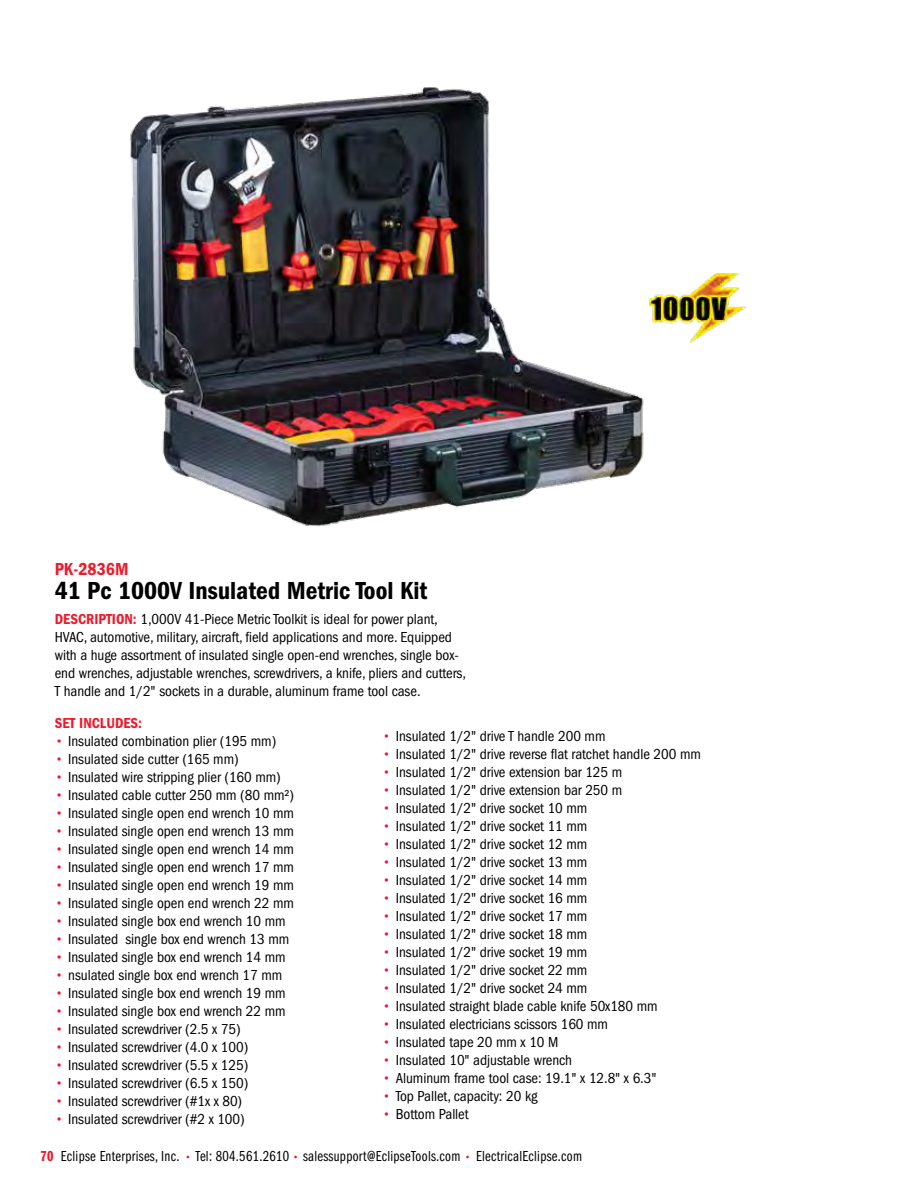
<style>
.page{position:relative;width:918px;height:1188px;background:#fff}
.page>*{position:absolute;margin:0;border:0;box-sizing:border-box;transform-origin:0 0}
.t1{font:25.5px "ITC Franklin Gothic Std Dm Cd";color:#000}
.t2{font:18px "ITC Franklin Gothic Std Dm Cd";color:#eb1c2d}
.t3{font:condensed 15px/18px "ITC Franklin Gothic Std";letter-spacing:-.005em;color:#000}
.t4{font:15px "ITC Franklin Gothic Std Bk Cp";letter-spacing:.02em;color:#000}
.t5{font:15px "ITC Franklin Gothic Std Dm Cd";color:#eb1c2d}
.s1{font-family:"ITC Franklin Gothic Std Dm Cd";font-stretch:normal;color:#eb1c2d}
.s2{font-weight:500;font-stretch:normal;color:#eb1c2d}
.s3{font-family:"ITC Franklin Gothic Std Dm Cp";color:#eb1c2d}
.s4{font-family:"ITC Franklin Gothic Std";font-weight:500;font-size:12px;color:#eb1c2d}
</style>
<div class="page">
<img style="left:130px;top:87px;width:514px;height:440px">
<img style="left:650px;top:273px;width:95px;height:69px">
<p class="t2" style="left:55px;top:559px;width:75px">PK-2836M</p>
<h1 class="t1" style="left:55px;top:576px;width:374px">41 Pc 1000V Insulated Metric Tool Kit</h1>
<p class="t3" style="left:55px;top:610px;width:413px"><span class="s1">DESCRIPTION:</span> 1,000V 41-Piece Metric Toolkit is ideal for power plant, HVAC, automotive, military, aircraft, field applications and more. Equipped with a huge assortment of insulated single open-end wrenches, single box&shy;end wrenches, adjustable wrenches, screwdrivers, a knife, pliers and cutters, T handle and 1/2" sockets in a durable, aluminum frame tool case.</p>
<p class="t5" style="left:55px;top:714px;width:89px">SET INCLUDES:</p>
<p class="t3" style="left:55px;top:732px;width:223px"><span class="s2">•</span> Insulated combination plier (195 mm)</p>
<p class="t3" style="left:55px;top:750px;width:185px"><span class="s2">•</span> Insulated side cutter (165 mm)</p>
<p class="t3" style="left:55px;top:768px;width:228px"><span class="s2">•</span> Insulated wire stripping plier (160 mm)</p>
<p class="t3" style="left:55px;top:786px;width:241px"><span class="s2">•</span> Insulated cable cutter 250 mm (80 mm²)</p>
<p class="t3" style="left:55px;top:804px;width:241px"><span class="s2">•</span> Insulated single open end wrench 10 mm</p>
<p class="t3" style="left:55px;top:822px;width:241px"><span class="s2">•</span> Insulated single open end wrench 13 mm</p>
<p class="t3" style="left:55px;top:840px;width:241px"><span class="s2">•</span> Insulated single open end wrench 14 mm</p>
<p class="t3" style="left:55px;top:858px;width:241px"><span class="s2">•</span> Insulated single open end wrench 17 mm</p>
<p class="t3" style="left:55px;top:876px;width:241px"><span class="s2">•</span> Insulated single open end wrench 19 mm</p>
<p class="t3" style="left:55px;top:894px;width:241px"><span class="s2">•</span> Insulated single open end wrench 22 mm</p>
<p class="t3" style="left:55px;top:912px;width:232px"><span class="s2">•</span> Insulated single box end wrench 10 mm</p>
<p class="t3" style="left:55px;top:930px;width:236px"><span class="s2">•</span> Insulated single box end wrench 13 mm</p>
<p class="t3" style="left:55px;top:948px;width:232px"><span class="s2">•</span> Insulated single box end wrench 14 mm</p>
<p class="t3" style="left:55px;top:966px;width:229px"><span class="s2">•</span> nsulated single box end wrench 17 mm</p>
<p class="t3" style="left:55px;top:984px;width:232px"><span class="s2">•</span> Insulated single box end wrench 19 mm</p>
<p class="t3" style="left:55px;top:1002px;width:232px"><span class="s2">•</span> Insulated single box end wrench 22 mm</p>
<p class="t3" style="left:55px;top:1020px;width:187px"><span class="s2">•</span> Insulated screwdriver (2.5 x 75)</p>
<p class="t3" style="left:55px;top:1038px;width:195px"><span class="s2">•</span> Insulated screwdriver (4.0 x 100)</p>
<p class="t3" style="left:55px;top:1056px;width:195px"><span class="s2">•</span> Insulated screwdriver (5.5 x 125)</p>
<p class="t3" style="left:55px;top:1074px;width:195px"><span class="s2">•</span> Insulated screwdriver (6.5 x 150)</p>
<p class="t3" style="left:55px;top:1092px;width:189px"><span class="s2">•</span> Insulated screwdriver (#1x x 80)</p>
<p class="t3" style="left:55px;top:1110px;width:192px"><span class="s2">•</span> Insulated screwdriver (#2 x 100)</p>
<p class="t3" style="left:382px;top:727px;width:225px"><span class="s2">•</span> Insulated 1/2" drive T handle 200 mm</p>
<p class="t3" style="left:382px;top:745px;width:320px"><span class="s2">•</span> Insulated 1/2" drive reverse flat ratchet handle 200 mm</p>
<p class="t3" style="left:382px;top:763px;width:241px"><span class="s2">•</span> Insulated 1/2" drive extension bar 125 m</p>
<p class="t3" style="left:382px;top:781px;width:241px"><span class="s2">•</span> Insulated 1/2" drive extension bar 250 m</p>
<p class="t3" style="left:382px;top:799px;width:207px"><span class="s2">•</span> Insulated 1/2" drive socket 10 mm</p>
<p class="t3" style="left:382px;top:817px;width:207px"><span class="s2">•</span> Insulated 1/2" drive socket 11 mm</p>
<p class="t3" style="left:382px;top:835px;width:207px"><span class="s2">•</span> Insulated 1/2" drive socket 12 mm</p>
<p class="t3" style="left:382px;top:853px;width:207px"><span class="s2">•</span> Insulated 1/2" drive socket 13 mm</p>
<p class="t3" style="left:382px;top:871px;width:207px"><span class="s2">•</span> Insulated 1/2" drive socket 14 mm</p>
<p class="t3" style="left:382px;top:889px;width:207px"><span class="s2">•</span> Insulated 1/2" drive socket 16 mm</p>
<p class="t3" style="left:382px;top:907px;width:207px"><span class="s2">•</span> Insulated 1/2" drive socket 17 mm</p>
<p class="t3" style="left:382px;top:925px;width:207px"><span class="s2">•</span> Insulated 1/2" drive socket 18 mm</p>
<p class="t3" style="left:382px;top:943px;width:207px"><span class="s2">•</span> Insulated 1/2" drive socket 19 mm</p>
<p class="t3" style="left:382px;top:961px;width:207px"><span class="s2">•</span> Insulated 1/2" drive socket 22 mm</p>
<p class="t3" style="left:382px;top:979px;width:207px"><span class="s2">•</span> Insulated 1/2" drive socket 24 mm</p>
<p class="t3" style="left:382px;top:997px;width:277px"><span class="s2">•</span> Insulated straight blade cable knife 50x180 mm</p>
<p class="t3" style="left:382px;top:1015px;width:227px"><span class="s2">•</span> Insulated electricians scissors 160 mm</p>
<p class="t3" style="left:382px;top:1033px;width:178px"><span class="s2">•</span> Insulated tape 20 mm x 10 M</p>
<p class="t3" style="left:382px;top:1051px;width:191px"><span class="s2">•</span> Insulated 10" adjustable wrench</p>
<p class="t3" style="left:382px;top:1069px;width:276px"><span class="s2">•</span> Aluminum frame tool case: 19.1" x 12.8" x 6.3"</p>
<p class="t3" style="left:382px;top:1087px;width:157px"><span class="s2">•</span> Top Pallet, capacity: 20 kg</p>
<p class="t3" style="left:382px;top:1105px;width:88px"><span class="s2">•</span> Bottom Pallet</p>
<p class="t4" style="left:40px;top:1148px;width:543px"><span class="s3">70</span> Eclipse Enterprises, Inc. <span class="s4">•</span> Tel: 804.561.2610 <span class="s4">•</span> salessupport@EclipseTools.com <span class="s4">•</span> ElectricalEclipse.com</p>
</div>
